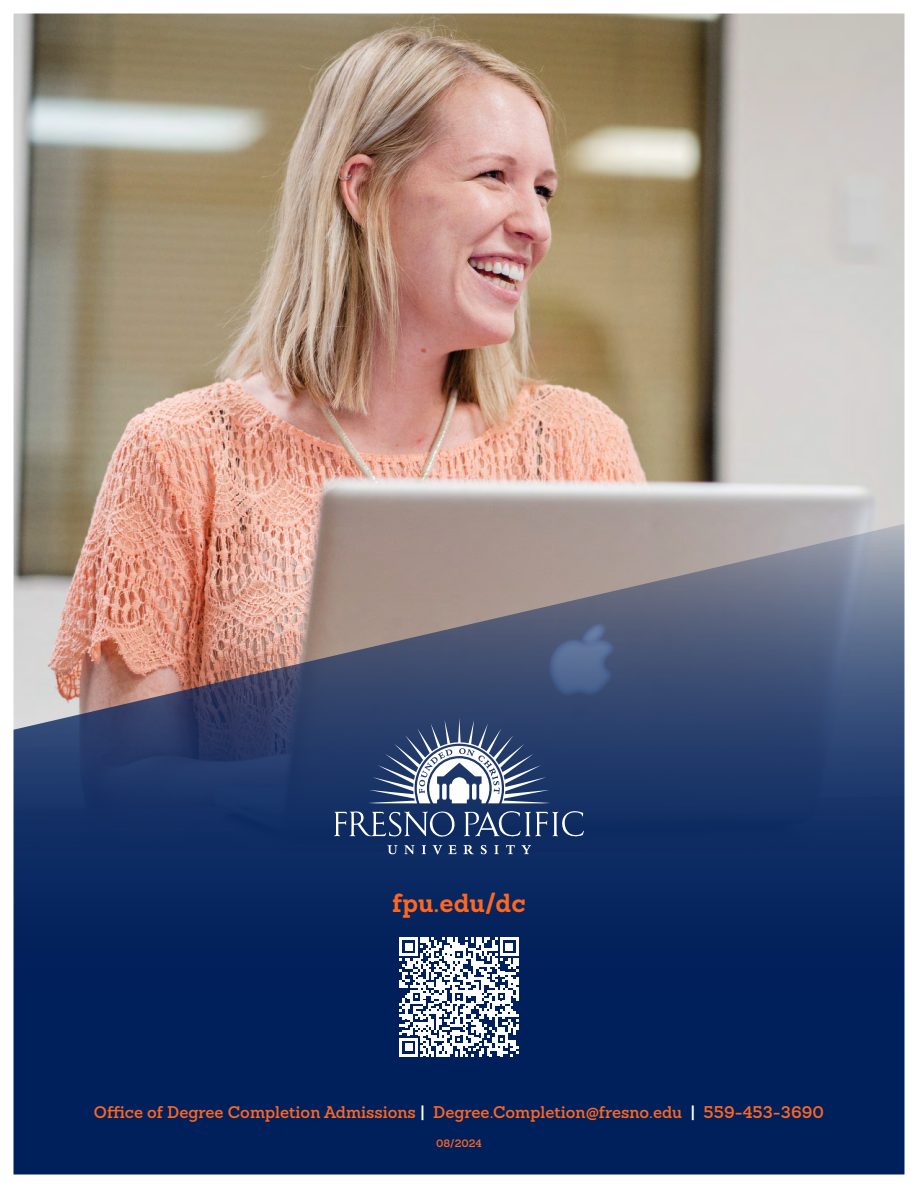
<style>
.page{position:relative;width:918px;height:1188px;background:#fff}
.page>*{position:absolute;margin:0;border:0;box-sizing:border-box;transform-origin:0 0}
.t1{font:700 25.5px "Sanchez";color:#ff671f}
.t2{font:600 16.5px "Sanchez";color:#ff671f}
.t3{font:600 10.5px "Sanchez";color:#ff671f}
.s1{color:#fff}
</style>
<div class="page">
<img style="left:13px;top:13px;width:892px;height:1162px">
<p class="t1" style="left:392px;top:886px;width:135px">fpu.edu/dc</p>
<p class="t2" style="left:94px;top:1101px;width:732px">Office of Degree Completion Admissions <span class="s1">|</span> Degree.Completion@fresno.edu <span class="s1">|</span> 559-453-3690</p>
<p class="t3" style="left:436px;top:1136px;width:47px">08/2024</p>
</div>
